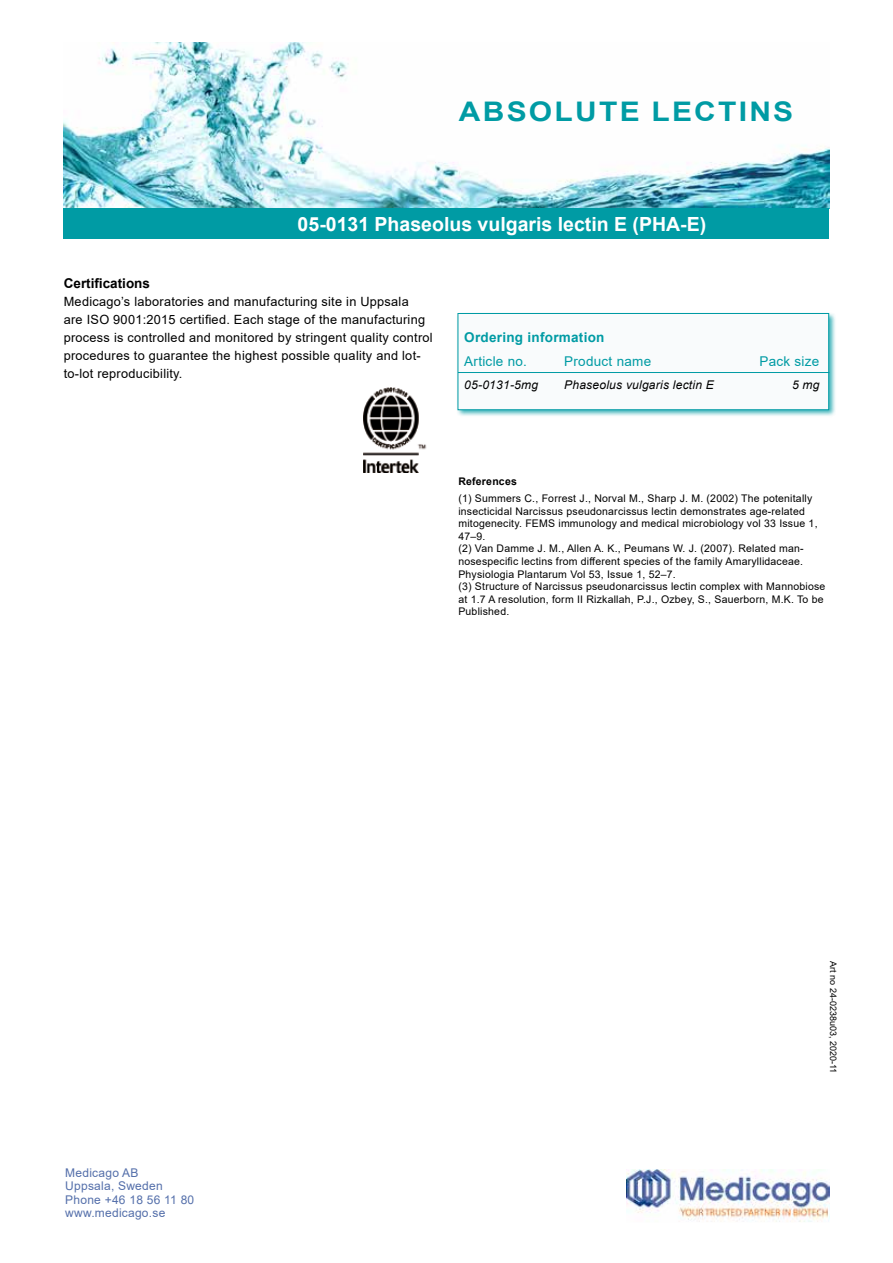
<style>
.page{position:relative;width:893px;height:1263px;background:#fff}
.page>*{position:absolute;margin:0;border:0;box-sizing:border-box;transform-origin:0 0}
.t1{font:700 27px "Arial";letter-spacing:.075em;color:#009ba4;scale:1.11 1}
.t2{font:700 19.5px "Arial";color:#fff}
.t3{font:13.5px "Arial";letter-spacing:.02em;color:#009ba4}
.t4{font:700 13.5px "Arial";letter-spacing:.02em;color:#009ba4}
.t5{font:700 13.5px "Arial";color:#000}
.t6{font:12.75px/18px "Arial";letter-spacing:.02em;color:#000}
.t7{font:12px/13.5px "Arial";letter-spacing:.02em;color:#546faa}
.t8{font:italic 12px "Arial";letter-spacing:.02em;color:#000}
.t9{font:10.5px/12.6px "Arial";letter-spacing:.02em;color:#000}
.t10{font:700 10.5px "Arial";letter-spacing:.02em;color:#000}
.t11{font:9px "Arial";color:#000}
</style>
<div class="page">
<img style="left:64px;top:43px;width:765px;height:165px">
<img style="left:627px;top:1169px;width:202px;height:53px">
<div style="left:456px;top:312px;width:380px;height:106px;background:#009ba4;opacity:.75"></div>
<div style="left:458px;top:313px;width:371px;height:97px;background:#f9fbfc;border:1px solid #009ba4"></div>
<hr style="left:458px;top:372px;width:371px;height:1px;background:#009ba4">
<img style="left:363px;top:387px;width:64px;height:86px">
<div style="left:64px;top:208px;width:765px;height:31px;background:#009ba4"></div>
<h1 class="t1" style="left:459px;top:93px;width:303px">ABSOLUTE LECTINS</h1>
<h2 class="t2" style="left:298px;top:210px;width:410px">05-0131 Phaseolus vulgaris lectin E (PHA-E)</h2>
<p class="t5" style="left:64px;top:274px;width:88px">Certifications</p>
<p class="t6" style="left:64px;top:292px;width:370px">Medicago’s laboratories and manufacturing site in Uppsala<br>are ISO 9001:2015 certified. Each stage of the manufacturing process is controlled and monitored by stringent quality control procedures to guarantee the highest possible quality and lot&shy;to-lot reproducibility.</p>
<p class="t4" style="left:464px;top:328px;width:142px">Ordering information</p>
<p class="t3" style="left:464px;top:352px;width:64px">Article no.</p>
<p class="t3" style="left:564px;top:352px;width:89px">Product name</p>
<p class="t3" style="left:759px;top:352px;width:61px">Pack size</p>
<p class="t8" style="left:464px;top:377px;width:75px">05-0131-5mg</p>
<p class="t8" style="left:564px;top:377px;width:151px">Phaseolus vulgaris lectin E</p>
<p class="t8" style="left:792px;top:377px;width:29px">5 mg</p>
<p class="t10" style="left:458px;top:474px;width:60px">References</p>
<p class="t9" style="left:458px;top:492px;width:368px">(1) Summers C., Forrest J., Norval M., Sharp J. M. (2002) The potenitally insecticidal Narcissus pseudonarcissus lectin demonstrates age-related mitogenecity. FEMS immunology and medical microbiology vol 33 Issue 1, 47–9.<br>(2) Van Damme J. M., Allen A. K., Peumans W. J. (2007). Related man&shy;nosespecific lectins from different species of the family Amaryllidaceae.<br>Physiologia Plantarum Vol 53, Issue 1, 52–7.<br>(3) Structure of Narcissus pseudonarcissus lectin complex with Mannobiose at 1.7 A resolution, form II Rizkallah, P.J., Ozbey, S., Sauerborn, M.K. To be Published.</p>
<p class="t7" style="left:65px;top:1165px;width:131px">Medicago AB<br>Uppsala, Sweden<br>Phone +46 18 56 11 80 www.medicago.se</p>
<p class="t11" style="left:840px;top:961px;width:113px;rotate:90deg">Art no 24-0238u03, 2020-11</p>
</div>
